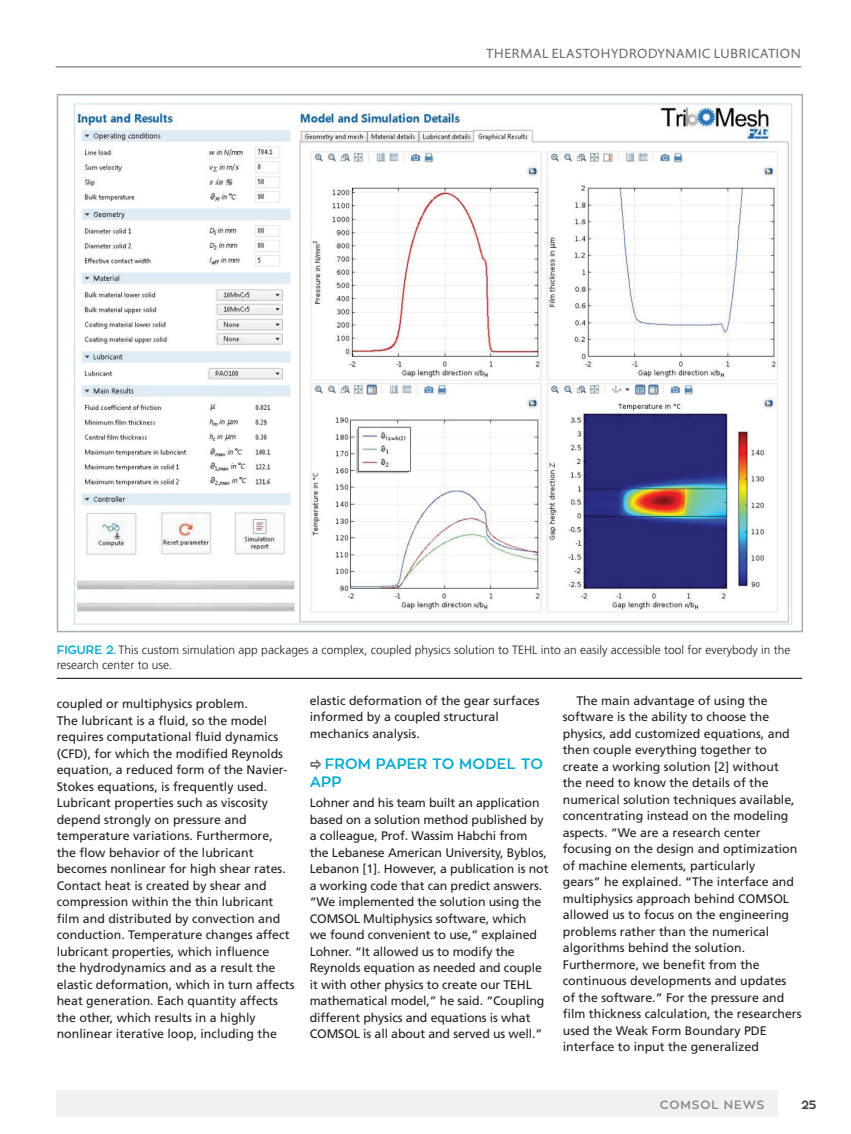
<style>
.page{position:relative;width:851px;height:1134px;background:#fff}
.page>*{position:absolute;margin:0;border:0;box-sizing:border-box;transform-origin:0 0}
.Body{font:600 15px/18px "Zona Pro";letter-spacing:.015em;color:#00a9d1}
.t1{font:13.5px "Prenton RP Pro";letter-spacing:.015em;color:#6c6d70}
.Body-2{font:12.3px/16.5px "Frutiger LT Std";color:#231f20}
.t2{font:300 12px/14.4px "Frutiger LT Std";color:#231f20}
.t3{font:600 12px "Zona Pro";letter-spacing:.075em;color:#848689}
.t4{font:700 12px "Zona Pro";color:#3e3e3f}
.s1{font-family:"Zona Pro";font-weight:600;color:#00a9d1}
</style>
<div class="page">
<hr style="left:56px;top:66px;width:745px;height:2px;background:#939598">
<div style="left:56px;top:1090px;width:721px;height:27px;background:#ececee"></div>
<img style="left:73px;top:103px;width:720px;height:523px">
<hr style="left:57px;top:678px;width:745px;height:1px;background:#231f20">
<svg style="left:310px;top:759px;width:11px;height:11px"></svg>
<p class="t1" style="left:486px;top:45px;width:316px">THERMAL ELASTOHYDRODYNAMIC LUBRICATION</p>
<p class="t2" style="left:57px;top:643px;width:735px"><span class="s1">FIGURE 2.</span> This custom simulation app packages a complex, coupled physics solution to TEHL into an easily accessible tool for everybody in the research center to use.</p>
<p class="Body-2" style="left:57px;top:696px;width:239px">coupled or multiphysics problem.<br>The lubricant is a fluid, so the model requires computational fluid dynamics (CFD), for which the modified Reynolds equation, a reduced form of the Navier-Stokes equations, is frequently used.<br>Lubricant properties such as viscosity depend strongly on pressure and temperature variations. Furthermore, the flow behavior of the lubricant becomes nonlinear for high shear rates.<br>Contact heat is created by shear and compression within the thin lubricant film and distributed by convection and conduction. Temperature changes affect lubricant properties, which influence<br>the hydrodynamics and as a result the elastic deformation, which in turn affects heat generation. Each quantity affects the other, which results in a highly nonlinear iterative loop, including the</p>
<p class="Body-2" style="left:310px;top:692px;width:231px">elastic deformation of the gear surfaces informed by a coupled structural mechanics analysis.</p>
<p class="Body" style="left:310px;top:755px;width:235px;text-indent:15px">FROM PAPER TO MODEL TO<br>APP</p>
<p class="Body-2" style="left:310px;top:795px;width:240px">Lohner and his team built an application based on a solution method published by a colleague, Prof. Wassim Habchi from the Lebanese American University, Byblos, Lebanon [1]. However, a publication is not a working code that can predict answers. “We implemented the solution using the COMSOL Multiphysics software, which<br>we found convenient to use,” explained Lohner. “It allowed us to modify the Reynolds equation as needed and couple it with other physics to create our TEHL mathematical model,” he said. “Coupling different physics and equations is what COMSOL is all about and served us well.”</p>
<p class="Body-2" style="left:562px;top:692px;width:240px;text-indent:14px">The main advantage of using the software is the ability to choose the physics, add customized equations, and then couple everything together to create a working solution [2] without<br>the need to know the details of the numerical solution techniques available, concentrating instead on the modeling aspects. “We are a research center focusing on the design and optimization of machine elements, particularly<br>gears” he explained. “The interface and multiphysics approach behind COMSOL allowed us to focus on the engineering problems rather than the numerical algorithms behind the solution.<br>Furthermore, we benefit from the continuous developments and updates of the software.” For the pressure and film thickness calculation, the researchers used the Weak Form Boundary PDE interface to input the generalized</p>
<p class="t3" style="left:660px;top:1097px;width:106px">COMSOL NEWS</p>
<p class="t4" style="left:801px;top:1096px;width:16px">25</p>
</div>
